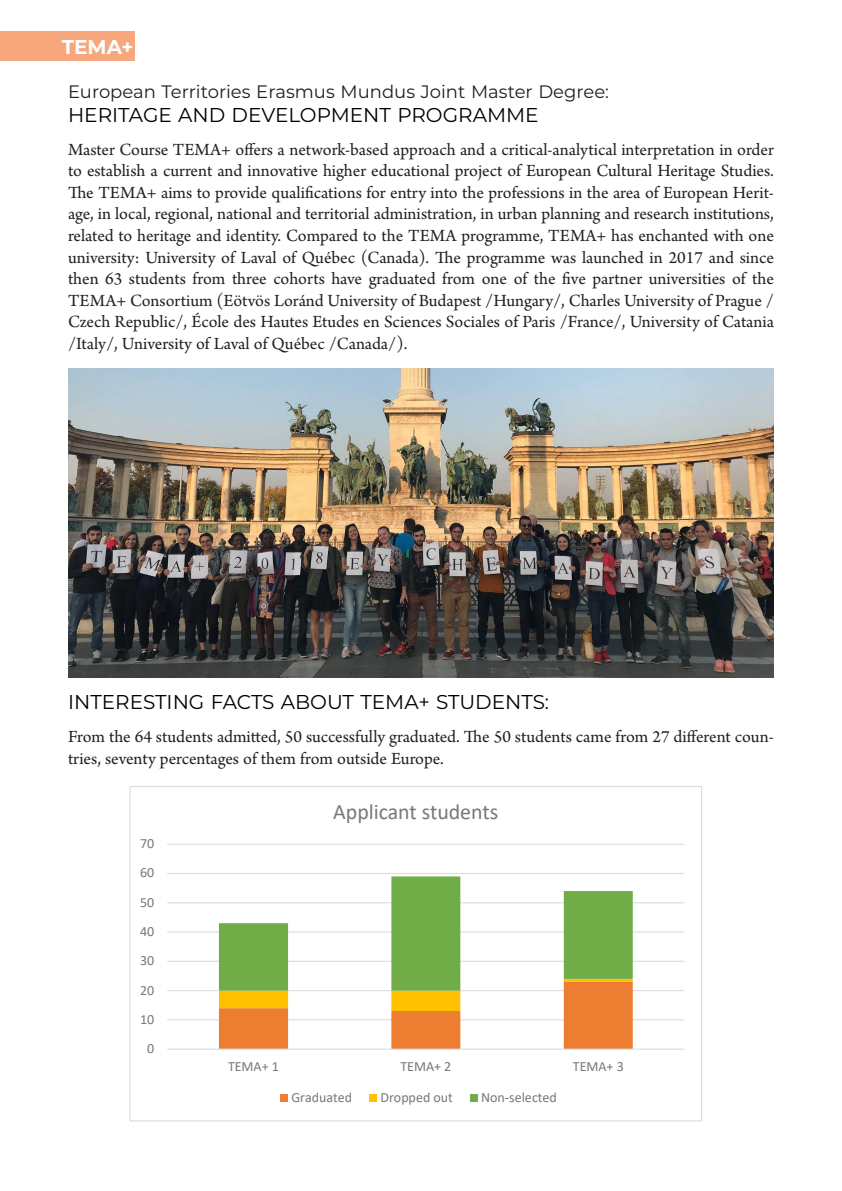
<style>
.page{position:relative;width:842px;height:1191px;background:#fff}
.page>*{position:absolute;margin:0;border:0;box-sizing:border-box;transform-origin:0 0}
.t1{font:21.8px "Calibri";color:#76787b}
.title_exp{font:20px "Montserrat";color:#000}
.body_title{font:700 20px "Montserrat";color:#fff}
.body{font:18px/21.6px "Arno Pro";letter-spacing:-.005em;color:#231f20;text-align:justify}
.body_title_up{font:18px "Montserrat";color:#231f20}
.t2{font:14px "Calibri";color:#76787b}
</style>
<div class="page">
<div style="left:0;top:32px;width:135px;height:29px;background:#f8a77c"></div>
<hr style="left:167px;top:1019px;width:517px;height:1px;background:#dcdddf">
<hr style="left:167px;top:990px;width:517px;height:1px;background:#dcdddf">
<hr style="left:167px;top:960px;width:517px;height:2px;background:#dcdddf">
<hr style="left:167px;top:931px;width:517px;height:1px;background:#dcdddf">
<hr style="left:167px;top:902px;width:517px;height:1px;background:#dcdddf">
<hr style="left:167px;top:873px;width:517px;height:1px;background:#dcdddf">
<hr style="left:167px;top:843px;width:517px;height:2px;background:#dcdddf">
<svg style="left:219px;top:990px;width:414px;height:58px"></svg>
<svg style="left:219px;top:876px;width:414px;height:114px"></svg>
<hr style="left:167px;top:1048px;width:517px;height:1px;background:#dcdddf">
<div style="left:280px;top:1094px;width:8px;height:8px;background:#ed7d31"></div>
<div style="left:369px;top:1094px;width:8px;height:8px;background:#ffc000"></div>
<div style="left:470px;top:1094px;width:8px;height:8px;background:#70ad47"></div>
<img style="left:68px;top:369px;width:706px;height:308px">
<p class="body_title" style="left:62px;top:33px;width:73px">TEMA+</p>
<p class="body_title_up" style="left:68px;top:79px;width:542px">European Territories Erasmus Mundus Joint Master Degree:</p>
<p class="title_exp" style="left:68px;top:101px;width:472px">HERITAGE AND DEVELOPMENT PROGRAMME</p>
<p class="body" style="left:68px;top:139px;width:707px">Master Course TEMA+ offers a network-based approach and a critical-analytical interpretation in order to establish a current and innovative higher educational project of European Cultural Heritage Studies.<br>The TEMA+ aims to provide qualifications for entry into the professions in the area of European Herit&shy;age, in local, regional, national and territorial administration, in urban planning and research institutions, related to heritage and identity. Compared to the TEMA programme, TEMA+ has enchanted with one university: University of Laval of Québec (Canada). The programme was launched in 2017 and since then 63 students from three cohorts have graduated from one of the five partner universities of the TEMA+ Consortium (Eötvös Loránd University of Budapest /Hungary/, Charles University of Prague / Czech Republic/, École des Hautes Etudes en Sciences Sociales of Paris /France/, University of Catania /Italy/, University of Laval of Québec /Canada/).</p>
<p class="title_exp" style="left:68px;top:688px;width:483px">INTERESTING FACTS ABOUT TEMA+ STUDENTS:</p>
<p class="body" style="left:68px;top:727px;width:707px">From the 64 students admitted, 50 successfully graduated. The 50 students came from 27 different coun&shy;tries, seventy percentages of them from outside Europe.</p>
<p class="t2" style="left:140px;top:834px;width:16px">70</p>
<p class="t2" style="left:140px;top:863px;width:16px">60</p>
<p class="t2" style="left:140px;top:892px;width:16px">50</p>
<p class="t2" style="left:140px;top:921px;width:16px">40</p>
<p class="t2" style="left:140px;top:951px;width:16px">30</p>
<p class="t2" style="left:140px;top:980px;width:16px">20</p>
<p class="t2" style="left:140px;top:1009px;width:16px">10</p>
<p class="t2" style="left:147px;top:1038px;width:9px">0</p>
<p class="t1" style="left:333px;top:796px;width:166px">Applicant students</p>
<p class="t2" style="left:228px;top:1057px;width:52px">TEMA+ 1</p>
<p class="t2" style="left:400px;top:1057px;width:53px">TEMA+ 2</p>
<p class="t2" style="left:573px;top:1057px;width:52px">TEMA+ 3</p>
<p class="t2" style="left:291px;top:1088px;width:62px">Graduated</p>
<p class="t2" style="left:380px;top:1088px;width:74px">Dropped out</p>
<p class="t2" style="left:481px;top:1088px;width:77px">Non-selected</p>
</div>
